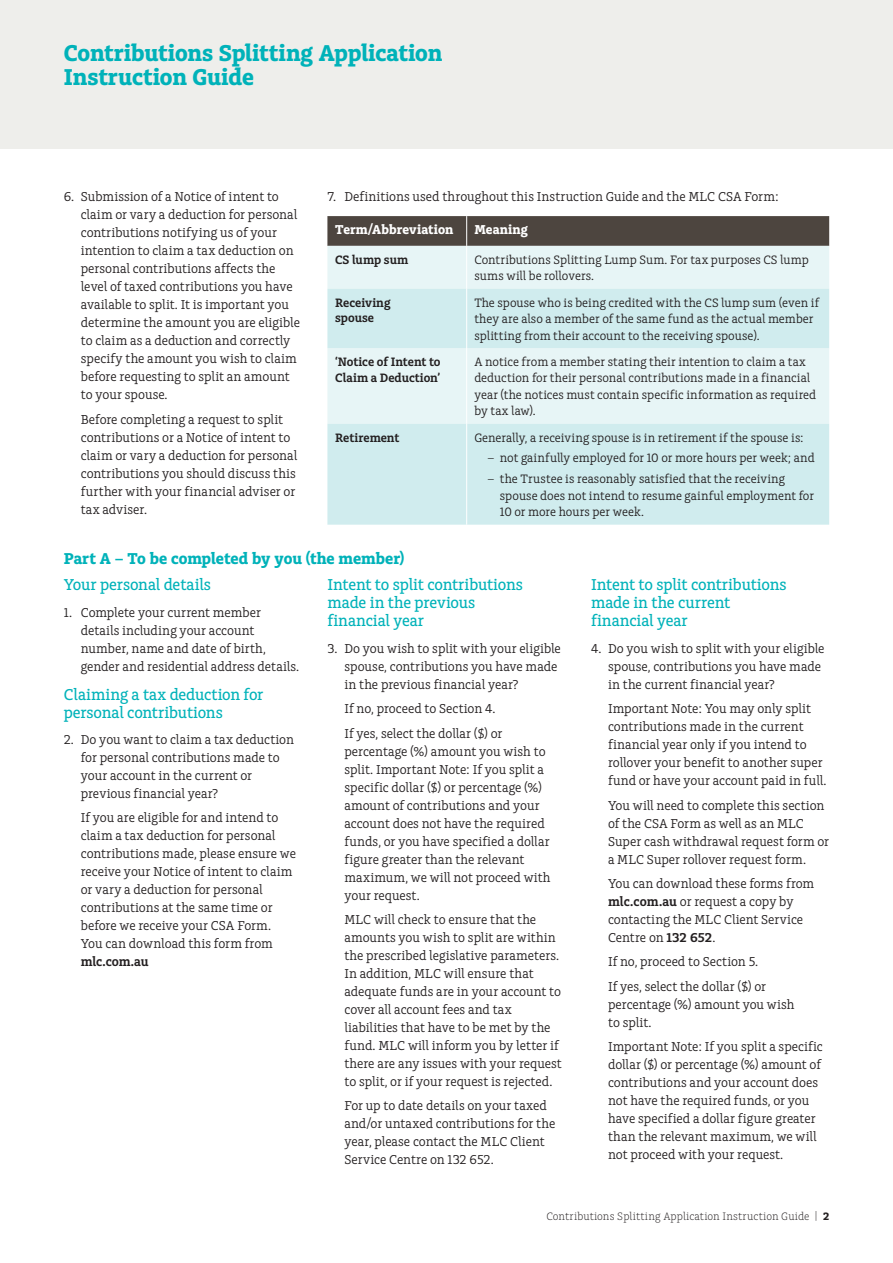
<style>
.page{position:relative;width:893px;height:1263px;background:#fff}
.page>*{position:absolute;margin:0;border:0;box-sizing:border-box;transform-origin:0 0}
.t1{font:700 24px/24px "Charlie Std";letter-spacing:-.005em;color:#00b2b9}
.t2{font:500 16.5px/18px "Charlie Std";letter-spacing:-.005em;color:#00b2b9}
.t3{font:700 16.5px "Charlie Std";color:#00b2b9}
.t4{font:13.5px/18px "Charlie Std";color:#231f20}
.t5{font:700 13.5px "Charlie Std";letter-spacing:.01em;color:#fff}
.t6{font:600 13.5px "Charlie Std";letter-spacing:-.005em;color:#231f20}
.t7{font:12.75px/16.5px "Charlie Std";color:#231f20}
.t8{font:600 12.75px/15.8px "Charlie Std";color:#231f20}
.t9{font:300 11.25px "Charlie Std";letter-spacing:.01em;color:#231f20}
.s1{font-family:"Charlie Std Regular Min"}
.s2{font-weight:600}
.s3{font-weight:700}
</style>
<div class="page">
<div style="left:0;top:0;width:893px;height:149px;background:#eeeeeb"></div>
<svg style="left:327px;top:216px;width:502px;height:30px;background:#4f4741"></svg>
<div style="left:327px;top:246px;width:502px;height:43px;background:#e7f5f6"></div>
<svg style="left:327px;top:289px;width:502px;height:236px;background:#d7eef0"></svg>
<hr style="left:466px;top:216px;width:1px;height:30px;background:#fff">
<hr style="left:466px;top:246px;width:1px;height:43px;background:#fff">
<hr style="left:466px;top:289px;width:1px;height:59px;background:#fff">
<hr style="left:466px;top:348px;width:1px;height:76px;background:#fff">
<hr style="left:466px;top:424px;width:1px;height:101px;background:#fff">
<h1 class="t1" style="left:64px;top:42px;width:380px">Contributions Splitting Application<br>Instruction Guide</h1>
<p class="t4" style="left:327px;top:188px;width:453px">7. Definitions used throughout this Instruction Guide and the MLC CSA Form:</p>
<p class="t5" style="left:335px;top:222px;width:120px">Term/Abbreviation</p>
<p class="t5" style="left:474px;top:222px;width:55px">Meaning</p>
<p class="t8" style="left:335px;top:252px;width:75px">CS lump sum</p>
<p class="t7" style="left:474px;top:251px;width:336px">Contributions Splitting Lump Sum. For tax purposes CS lump sums will be rollovers.</p>
<p class="t8" style="left:335px;top:295px;width:57px">Receiving spouse</p>
<p class="t7" style="left:474px;top:294px;width:346px">The spouse who is being credited with the CS lump sum (even if they are also a member of the same fund as the actual member splitting from their account to the receiving spouse).</p>
<p class="t8" style="left:335px;top:354px;width:107px">‘Notice of Intent to<br>Claim a Deduction’</p>
<p class="t7" style="left:474px;top:353px;width:343px">A notice from a member stating their intention to claim a tax deduction for their personal contributions made in a financial year (the notices must contain specific information as required by tax law).</p>
<p class="t8" style="left:335px;top:430px;width:66px">Retirement</p>
<p class="t7" style="left:474px;top:429px;width:331px">Generally, a receiving spouse is in retirement if the spouse is:</p>
<p class="t7" style="left:487px;top:450px;width:329px"><span class="s1">–</span> not gainfully employed for 10 or more hours per week; and</p>
<p class="t7" style="left:500px;top:471px;width:316px;text-indent:-13px"><span class="s1">–</span> the Trustee is reasonably satisfied that the receiving spouse does not intend to resume gainful employment for<br>10 or more hours per week.</p>
<p class="t4" style="left:81px;top:188px;width:221px;text-indent:-17px">6. Submission of a Notice of intent to claim or vary a deduction for personal contributions notifying us of your intention to claim a tax deduction on personal contributions affects the level of taxed contributions you have available to split. It is important you determine the amount you are eligible to claim as a deduction and correctly specify the amount you wish to claim before requesting to split an amount to your spouse.</p>
<p class="t4" style="left:81px;top:410px;width:218px">Before completing a request to split contributions or a Notice of intent to claim or vary a deduction for personal contributions you should discuss this further with your financial adviser or tax adviser.</p>
<p class="t3" style="left:64px;top:549px;width:342px">Part A – To be completed by you (the member)</p>
<p class="t2" style="left:64px;top:576px;width:149px">Your personal details</p>
<p class="t4" style="left:81px;top:603px;width:220px;text-indent:-17px">1. Complete your current member details including your account number, name and date of birth, gender and residential address details.</p>
<p class="t2" style="left:64px;top:685px;width:201px">Claiming a tax deduction for personal contributions</p>
<p class="t4" style="left:81px;top:731px;width:215px;text-indent:-17px">2. Do you want to claim a tax deduction for personal contributions made to your account in the current or previous financial year?</p>
<p class="t4" style="left:81px;top:809px;width:217px">If you are eligible for and intend to claim a tax deduction for personal contributions made, please ensure we receive your Notice of intent to claim or vary a deduction for personal contributions at the same time or before we receive your CSA Form.<br>You can download this form from</p>
<p class="t6" style="left:81px;top:954px;width:69px">mlc.com.au</p>
<p class="t2" style="left:327px;top:576px;width:197px">Intent to split contributions made in the previous financial year</p>
<p class="t4" style="left:344px;top:639px;width:218px;text-indent:-17px">3. Do you wish to split with your eligible spouse, contributions you have made in the previous financial year?</p>
<p class="t4" style="left:344px;top:697px;width:159px;line-height:24.5px">If no, proceed to Section 4.<br>If yes, select the dollar ($) or</p>
<p class="t4" style="left:344px;top:742px;width:208px">percentage (%) amount you wish to split. Important Note: If you split a specific dollar ($) or percentage (%) amount of contributions and your account does not have the required funds, or you have specified a dollar figure greater than the relevant maximum, we will not proceed with your request.</p>
<p class="t4" style="left:344px;top:911px;width:219px">MLC will check to ensure that the amounts you wish to split are within the prescribed legislative parameters.<br>In addition, MLC will ensure that adequate funds are in your account to cover all account fees and tax liabilities that have to be met by the fund. MLC will inform you by letter if there are any issues with your request to split, or if your request is rejected.</p>
<p class="t4" style="left:344px;top:1097px;width:212px">For up to date details on your taxed and/or untaxed contributions for the year, please contact the MLC Client Service Centre on 132 652.</p>
<p class="t2" style="left:591px;top:576px;width:197px">Intent to split contributions made in the current financial year</p>
<p class="t4" style="left:608px;top:639px;width:218px;text-indent:-17px">4. Do you wish to split with your eligible spouse, contributions you have made in the current financial year?</p>
<p class="t4" style="left:608px;top:700px;width:220px">Important Note: You may only split contributions made in the current financial year only if you intend to rollover your benefit to another super fund or have your account paid in full.</p>
<p class="t4" style="left:608px;top:796px;width:223px">You will need to complete this section of the CSA Form as well as an MLC Super cash withdrawal request form or a MLC Super rollover request form.</p>
<p class="t4" style="left:608px;top:875px;width:208px">You can download these forms from <span class="s2">mlc.com.au</span> or request a copy by contacting the MLC Client Service<br>Centre on <span class="s2">132 652</span>.</p>
<p class="t4" style="left:608px;top:950px;width:159px;line-height:24.5px">If no, proceed to Section 5.<br>If yes, select the dollar ($) or</p>
<p class="t4" style="left:608px;top:995px;width:188px">percentage (%) amount you wish to split.</p>
<p class="t4" style="left:608px;top:1038px;width:216px">Important Note: If you split a specific dollar ($) or percentage (%) amount of contributions and your account does not have the required funds, or you have specified a dollar figure greater than the relevant maximum, we will not proceed with your request.</p>
<p class="t9" style="left:546px;top:1210px;width:284px">Contributions Splitting Application Instruction Guide | <span class="s3">2</span></p>
</div>
